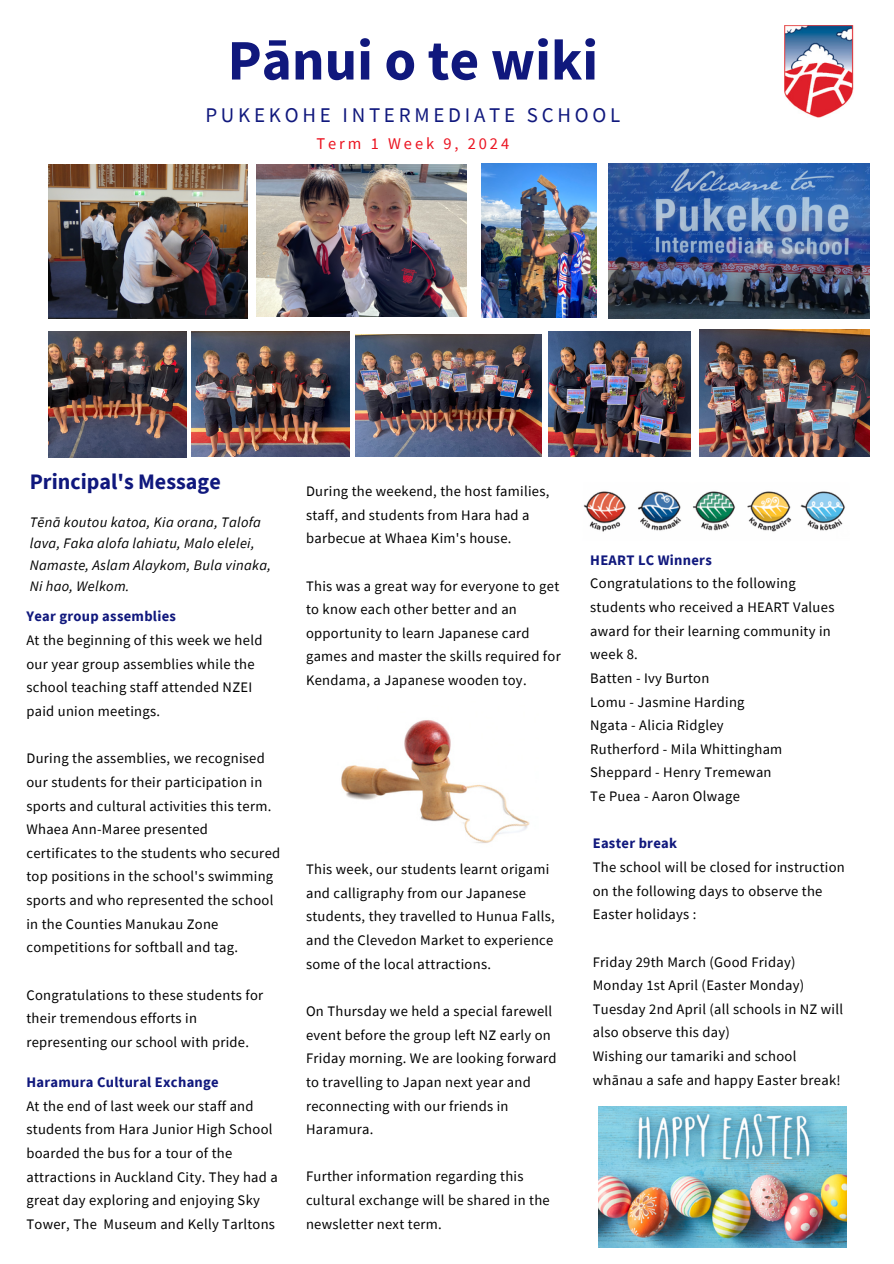
<style>
.page{position:relative;width:894px;height:1264px;background:#fff}
.page>*{position:absolute;margin:0;border:0;box-sizing:border-box;transform-origin:0 0}
.t1{font:700 57.3px "Source Sans Pro";color:#10187d}
.t2{font:700 22.05px "Source Sans Pro";color:#10187d}
.t3{font:20.85px "Source Sans Pro";letter-spacing:.18em;color:#10187d}
.t4{font:16.35px "Source Sans Pro";letter-spacing:.18em;color:#eb1320}
.t5{font:14.55px/23.7px "Source Sans Pro";letter-spacing:.02em;color:#000}
.t6{font:italic 14.55px/21.3px "Source Sans Pro";letter-spacing:.02em;color:#000}
.t7{font:700 14.55px "Source Sans Pro";letter-spacing:.02em;color:#10187d}
</style>
<div class="page">
<img style="left:784px;top:26px;width:70px;height:92px">
<img style="left:583px;top:491px;width:262px;height:41px">
<img style="left:48px;top:165px;width:200px;height:153px">
<img style="left:257px;top:165px;width:209px;height:151px">
<img style="left:608px;top:163px;width:261px;height:155px">
<img style="left:48px;top:331px;width:139px;height:126px">
<img style="left:191px;top:332px;width:159px;height:124px">
<img style="left:356px;top:334px;width:185px;height:123px">
<img style="left:699px;top:330px;width:170px;height:127px">
<img style="left:548px;top:332px;width:142px;height:124px">
<img style="left:481px;top:163px;width:115px;height:154px">
<img style="left:341px;top:720px;width:189px;height:123px">
<img style="left:598px;top:1106px;width:248px;height:141px">
<p class="t1" style="left:227px;top:23px;width:372px">Pānui o te wiki</p>
<p class="t3" style="left:205px;top:102px;width:416px">PUKEKOHE INTERMEDIATE SCHOOL</p>
<p class="t4" style="left:316px;top:133px;width:194px">Term 1 Week 9, 2024</p>
<h3 class="t2" style="left:30px;top:467px;width:192px">Principal's Message</h3>
<p class="t6" style="left:30px;top:511px;width:243px">Tēnā koutou katoa, Kia orana, Talofa lava, Faka alofa lahiatu, Malo elelei,<br>Namaste, Aslam Alaykom, Bula vinaka,</p>
<p class="t6" style="left:30px;top:575px;width:101px">Ni hao, Welkom.</p>
<p class="t7" style="left:26px;top:607px;width:151px">Year group assemblies</p>
<p class="t5" style="left:26px;top:628px;width:237px">At the beginning of this week we held our year group assemblies while the school teaching staff attended NZEI paid union meetings.</p>
<p class="t5" style="left:26px;top:746px;width:255px">During the assemblies, we recognised our students for their participation in sports and cultural activities this term.<br>Whaea Ann-Maree presented certificates to the students who secured top positions in the school's swimming sports and who represented the school in the Counties Manukau Zone competitions for softball and tag.</p>
<p class="t5" style="left:26px;top:982px;width:238px">Congratulations to these students for their tremendous efforts in representing our school with pride.</p>
<p class="t7" style="left:26px;top:1072px;width:194px">Haramura Cultural Exchange</p>
<p class="t5" style="left:26px;top:1093px;width:253px">At the end of last week our staff and students from Hara Junior High School boarded the bus for a tour of the attractions in Auckland City. They had a great day exploring and enjoying Sky Tower, The Museum and Kelly Tarltons</p>
<p class="t5" style="left:306px;top:479px;width:245px">During the weekend, the host families, staff, and students from Hara had a barbecue at Whaea Kim's house.</p>
<p class="t5" style="left:306px;top:573px;width:256px">This was a great way for everyone to get to know each other better and an opportunity to learn Japanese card games and master the skills required for Kendama, a Japanese wooden toy.</p>
<p class="t5" style="left:306px;top:857px;width:250px">This week, our students learnt origami and calligraphy from our Japanese students, they travelled to Hunua Falls, and the Clevedon Market to experience some of the local attractions.</p>
<p class="t5" style="left:306px;top:999px;width:252px">On Thursday we held a special farewell event before the group left NZ early on<br>Friday morning. We are looking forward to travelling to Japan next year and reconnecting with our friends in<br>Haramura.</p>
<p class="t5" style="left:306px;top:1164px;width:245px">Further information regarding this cultural exchange will be shared in the newsletter next term.</p>
<p class="t7" style="left:590px;top:550px;width:123px">HEART LC Winners</p>
<p class="t5" style="left:590px;top:571px;width:246px">Congratulations to the following students who received a HEART Values award for their learning community in week 8.</p>
<p class="t5" style="left:590px;top:666px;width:120px">Batten - Ivy Burton</p>
<p class="t5" style="left:590px;top:689px;width:156px">Lomu - Jasmine Harding</p>
<p class="t5" style="left:590px;top:713px;width:135px">Ngata - Alicia Ridgley</p>
<p class="t5" style="left:590px;top:736px;width:193px">Rutherford - Mila Whittingham</p>
<p class="t5" style="left:590px;top:760px;width:183px">Sheppard - Henry Tremewan</p>
<p class="t5" style="left:590px;top:784px;width:151px">Te Puea - Aaron Olwage</p>
<p class="t7" style="left:592px;top:834px;width:86px">Easter break</p>
<p class="t5" style="left:592px;top:855px;width:253px">The school will be closed for instruction on the following days to observe the<br>Easter holidays :</p>
<p class="t5" style="left:592px;top:949px;width:204px">Friday 29th March (Good Friday)</p>
<p class="t5" style="left:592px;top:973px;width:213px">Monday 1st April (Easter Monday)</p>
<p class="t5" style="left:592px;top:996px;width:252px">Tuesday 2nd April (all schools in NZ will also observe this day)</p>
<p class="t5" style="left:592px;top:1044px;width:249px">Wishing our tamariki and school whānau a safe and happy Easter break!</p>
</div>
